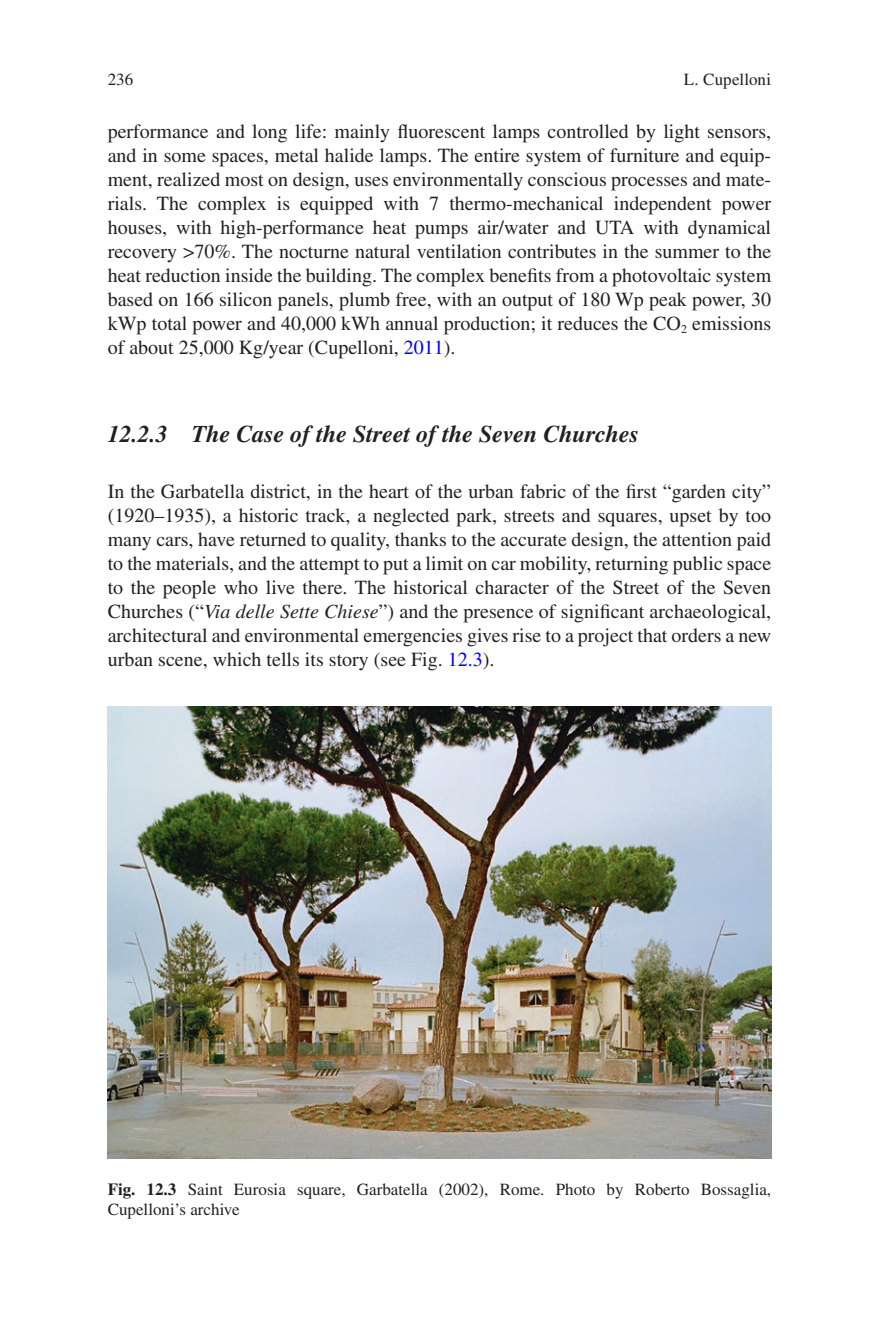
<style>
.page{position:relative;width:879px;height:1333px;background:#fff}
.page>*{position:absolute;margin:0;border:0;box-sizing:border-box;transform-origin:0 0}
.t1{font:italic 700 24px "Times LT Std";color:#231f20}
.t2{font:20px/24px "Times LT Std";color:#231f20;text-align:justify}
.t3{font:17px/20px "Times LT Std";color:#231f20}
.t4{font:17px "Times LT Std Roman 2";letter-spacing:.01em;color:#231f20}
.s1{color:#0000fa}
.s2{font-style:italic}
.s3{font-weight:700}
</style>
<div class="page">
<img style="left:108px;top:707px;width:663px;height:451px">
<p class="t3" style="left:108px;top:69px;width:27px">236</p>
<p class="t2" style="left:108px;top:119px;width:665px">performance and long life: mainly fluorescent lamps controlled by light sensors, and in some spaces, metal halide lamps. The entire system of furniture and equip&shy;ment, realized most on design, uses environmentally conscious processes and mate&shy;rials. The complex is equipped with 7 thermo-mechanical independent power houses, with high-performance heat pumps air/water and UTA with dynamical recovery &gt;70%. The nocturne natural ventilation contributes in the summer to the heat reduction inside the building. The complex benefits from a photovoltaic system based on 166 silicon panels, plumb free, with an output of 180 Wp peak power, 30 kWp total power and 40,000 kWh annual production; it reduces the CO<sub>2</sub> emissions of about 25,000 Kg/year (Cupelloni, <span class="s1">2011</span>).</p>
<p class="t4" style="left:684px;top:70px;width:89px">L. Cupelloni</p>
<p class="t1" style="left:108px;top:420px;width:533px">12.2.3 The Case of the Street of the Seven Churches</p>
<p class="t2" style="left:108px;top:479px;width:665px">In the Garbatella district, in the heart of the urban fabric of the first “garden city” (1920–1935), a historic track, a neglected park, streets and squares, upset by too many cars, have returned to quality, thanks to the accurate design, the attention paid to the materials, and the attempt to put a limit on car mobility, returning public space to the people who live there. The historical character of the Street of the Seven Churches (“<span class="s2">Via delle Sette Chiese</span>”) and the presence of significant archaeological, architectural and environmental emergencies gives rise to a project that orders a new urban scene, which tells its story (see Fig. <span class="s1">12.3</span>).</p>
<p class="t3" style="left:108px;top:1178px;width:665px"><span class="s3">Fig. 12.3</span> Saint Eurosia square, Garbatella (2002), Rome. Photo by Roberto Bossaglia,<br>Cupelloni’s archive</p>
</div>
